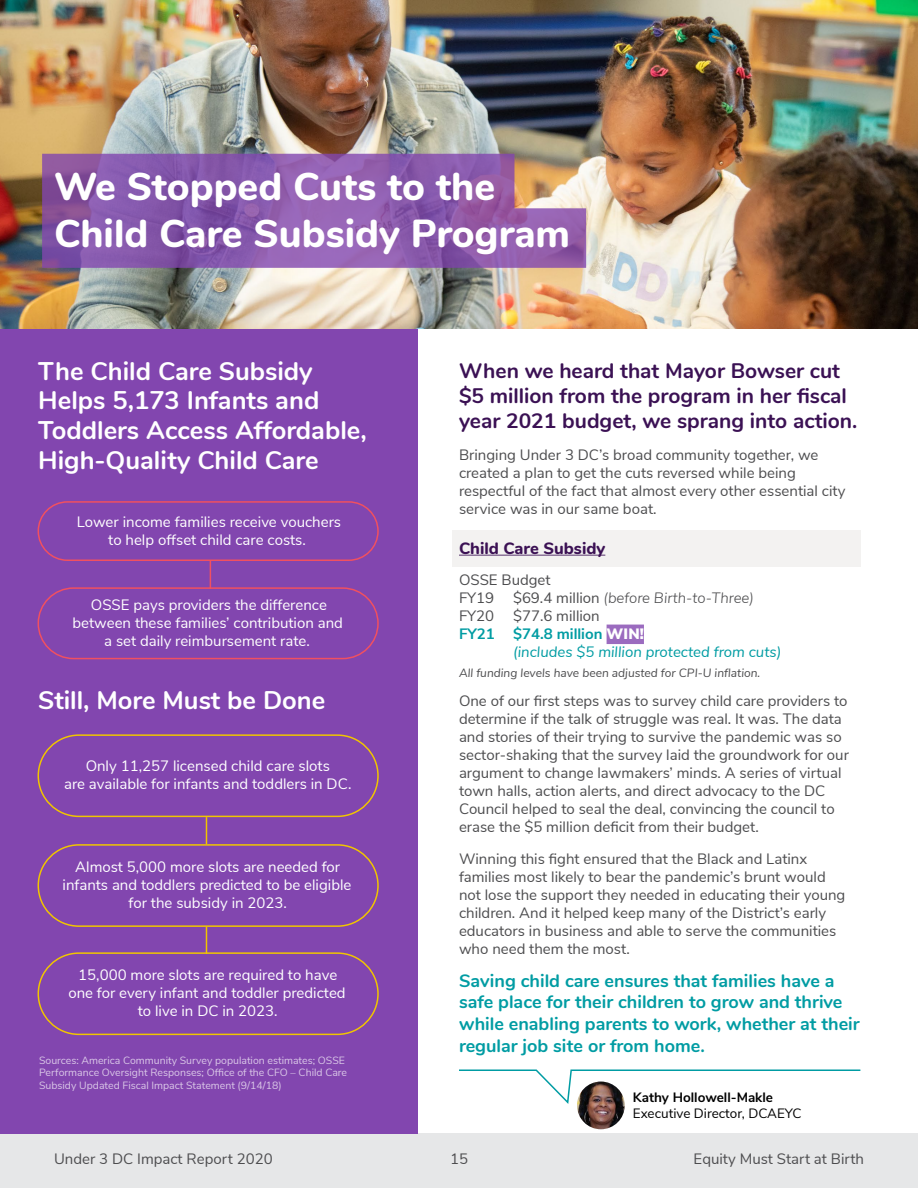
<style>
.page{position:relative;width:918px;height:1188px;background:#fff}
.page>*{position:absolute;margin:0;border:0;box-sizing:border-box;transform-origin:0 0}
.t1{font:800 39px/46.8px "Nunito";color:#fff}
.t2{font:700 25.5px/30px "Nunito";color:#fff}
.t3{font:700 21px/25.2px "Nunito";color:#3b1154}
.t4{font:700 18px/21.6px "Nunito";color:#009ca3}
.t5{font:800 16.5px "Nunito";color:#3b1154}
.t6{font:15px/18px "Nunito Sans";color:#4d4d4f}
.t7{font:15px/18px "Nunito Sans";color:#fff;text-align:center}
.t8{font:italic 15px "Nunito Sans";color:#009ca3}
.t9{font:13.5px "Nunito Sans";color:#000}
.t10{font:700 13.5px "Nunito Sans";color:#000}
.t11{font:italic 12px "Nunito Sans";color:#4d4d4f}
.t12{font:10.5px/12.6px "Nunito Sans";color:#dac7e7}
.s1{font-weight:300;font-style:italic}
.s2{font-weight:700;color:#009ca3}
.s3{font-weight:900;color:#fff}
</style>
<div class="page">
<div style="left:0;top:1133px;width:918px;height:55px;background:#e6e7e8"></div>
<div style="left:0;top:328px;width:417px;height:806px;background:#8246af"></div>
<img style="left:0;top:0;width:918px;height:328px">
<svg style="left:42px;top:154px;width:544px;height:114px;background:#8f60a9"></svg>
<div style="left:452px;top:530px;width:408px;height:36px;background:#f3f2f1"></div>
<hr style="left:459px;top:555px;width:146px;height:1px;background:#57326c">
<div style="left:607px;top:625px;width:37px;height:19px;background:#9b6bbf"></div>
<div style="left:38px;top:501px;width:341px;height:60px;border:2px solid #f15060;border-radius:29px"></div>
<div style="left:38px;top:734px;width:341px;height:83px;border:2px solid #f1c500;border-radius:41px"></div>
<div style="left:38px;top:844px;width:341px;height:83px;border:2px solid #f1c500;border-radius:41px"></div>
<div style="left:38px;top:952px;width:341px;height:83px;border:2px solid #f1c500;border-radius:41px"></div>
<div style="left:38px;top:587px;width:341px;height:72px;border:2px solid #f15060;border-radius:35px"></div>
<svg style="left:206px;top:817px;width:1px;height:27px"></svg>
<svg style="left:206px;top:927px;width:1px;height:27px"></svg>
<svg style="left:210px;top:561px;width:1px;height:28px"></svg>
<svg style="left:459px;top:1069px;width:402px;height:35px"></svg>
<img style="left:577px;top:1082px;width:48px;height:47px;border-radius:24px">
<h1 class="t1" style="left:54px;top:161px;width:518px">We Stopped Cuts to the<br>Child Care Subsidy Program</h1>
<h2 class="t2" style="left:38px;top:354px;width:330px">The Child Care Subsidy<br>Helps 5,173 Infants and<br>Toddlers Access Affordable,<br>High-Quality Child Care</h2>
<p class="t7" style="left:77px;top:512px;width:266px">Lower income families receive vouchers to help offset child care costs.</p>
<p class="t7" style="left:73px;top:595px;width:272px">OSSE pays providers the difference between these families’ contribution and a set daily reimbursement rate.</p>
<h2 class="t2" style="left:38px;top:683px;width:289px">Still, More Must be Done</h2>
<p class="t7" style="left:64px;top:756px;width:289px">Only 11,257 licensed child care slots<br>are available for infants and toddlers in DC.</p>
<p class="t7" style="left:63px;top:857px;width:290px">Almost 5,000 more slots are needed for infants and toddlers predicted to be eligible for the subsidy in 2023.</p>
<p class="t7" style="left:68px;top:965px;width:279px">15,000 more slots are required to have one for every infant and toddler predicted to live in DC in 2023.</p>
<p class="t12" style="left:39px;top:1053px;width:310px">Sources: America Community Survey population estimates; OSSE<br>Performance Oversight Responses; Office of the CFO – Child Care<br>Subsidy Updated Fiscal Impact Statement (9/14/18)</p>
<h3 class="t3" style="left:459px;top:357px;width:400px">When we heard that Mayor Bowser cut $5 million from the program in her fiscal year 2021 budget, we sprang into action.</h3>
<p class="t6" style="left:459px;top:445px;width:388px">Bringing Under 3 DC’s broad community together, we created a plan to get the cuts reversed while being respectful of the fact that almost every other essential city service was in our same boat.</p>
<p class="t5" style="left:459px;top:536px;width:148px">Child Care Subsidy</p>
<p class="t6" style="left:459px;top:570px;width:296px">OSSE Budget<br>FY19 $69.4 million <span class="s1">(before Birth-to-Three)<br></span>FY20 $77.6 million<br><span class="s2">FY21 $74.8 million</span> <span class="s3">WIN!</span></p>
<p class="t8" style="left:513px;top:641px;width:270px">(includes $5 million protected from cuts)</p>
<p class="t11" style="left:459px;top:664px;width:303px">All funding levels have been adjusted for CPI-U inflation.</p>
<p class="t6" style="left:459px;top:691px;width:391px">One of our first steps was to survey child care providers to determine if the talk of struggle was real. It was. The data and stories of their trying to survive the pandemic was so sector-shaking that the survey laid the groundwork for our argument to change lawmakers’ minds. A series of virtual town halls, action alerts, and direct advocacy to the DC Council helped to seal the deal, convincing the council to erase the $5 million deficit from their budget.</p>
<p class="t6" style="left:459px;top:849px;width:388px">Winning this fight ensured that the Black and Latinx families most likely to bear the pandemic’s brunt would not lose the support they needed in educating their young children. And it helped keep many of the District’s early educators in business and able to serve the communities who need them the most.</p>
<p class="t4" style="left:459px;top:969px;width:402px">Saving child care ensures that families have a safe place for their children to grow and thrive while enabling parents to work, whether at their regular job site or from home.</p>
<p class="t10" style="left:633px;top:1088px;width:142px">Kathy Hollowell-Makle</p>
<p class="t9" style="left:633px;top:1104px;width:170px">Executive Director, DCAEYC</p>
<p class="t6" style="left:54px;top:1149px;width:220px">Under 3 DC Impact Report 2020</p>
<p class="t6" style="left:450px;top:1149px;width:19px">15</p>
<p class="t6" style="left:694px;top:1149px;width:172px">Equity Must Start at Birth</p>
</div>
